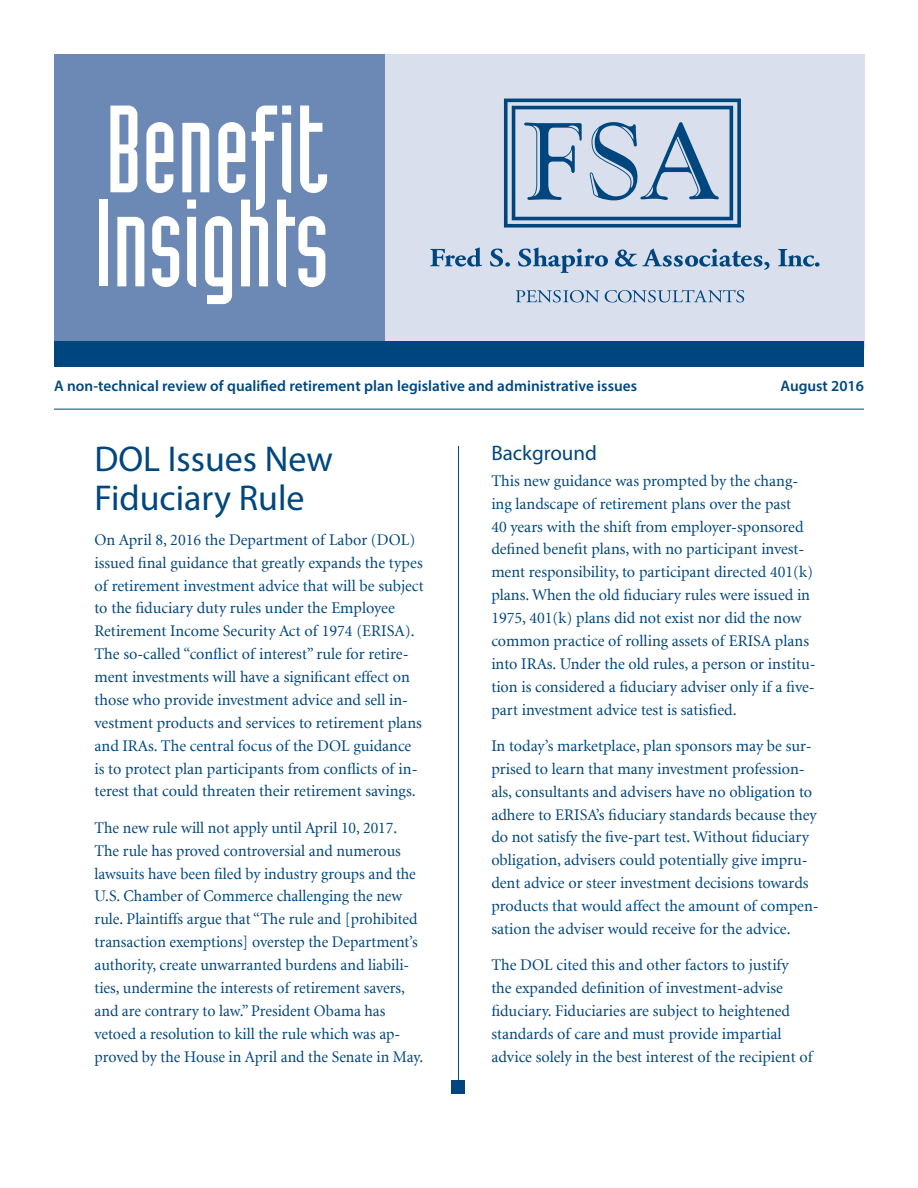
<style>
.page{position:relative;width:918px;height:1188px;background:#fff}
.page>*{position:absolute;margin:0;border:0;box-sizing:border-box;transform-origin:0 0}
.t1{font:121.5px/94.1px "Industria Solid";color:#fff}
.headline{font:36px/39px "Myriad Pro";color:#00467e}
.subhead{font:21px "Myriad Pro";color:#00467e}
.body{font:16.2px/22.8px "Minion";color:#00467e}
.t2{font:600 15.3px "Myriad Pro";letter-spacing:.005em;color:#00467e}
.s1{font-family:"Industria Solid A"}
</style>
<div class="page">
<hr style="left:458px;top:446px;width:1px;height:648px;background:#00467e">
<div style="left:452px;top:1080px;width:13px;height:14px;background:#00467e"></div>
<hr style="left:54px;top:409px;width:810px;height:1px;background:#00467e">
<div style="left:387px;top:56px;width:475px;height:291px;background:#d9dfec"></div>
<div style="left:54px;top:54px;width:331px;height:295px;background:#6b89b4"></div>
<div style="left:54px;top:341px;width:810px;height:25px;background:#00467e"></div>
<svg style="left:430px;top:248px;width:52px;height:19px"></svg>
<svg style="left:490px;top:249px;width:20px;height:18px"></svg>
<svg style="left:518px;top:248px;width:90px;height:25px"></svg>
<svg style="left:615px;top:249px;width:154px;height:21px"></svg>
<svg style="left:778px;top:249px;width:42px;height:18px"></svg>
<svg style="left:516px;top:290px;width:83px;height:12px"></svg>
<svg style="left:605px;top:290px;width:139px;height:12px"></svg>
<svg style="left:504px;top:99px;width:237px;height:129px"></svg>
<p class="t1" style="left:95px;top:102px;width:236px"><span class="s1">Benefit<br></span>Insights</p>
<p class="t2" style="left:54px;top:376px;width:585px">A non-technical review of qualified retirement plan legislative and administrative issues</p>
<p class="t2" style="left:781px;top:376px;width:85px">August 2016</p>
<p class="headline" style="left:94px;top:439px;width:240px">DOL Issues New<br>Fiduciary Rule</p>
<p class="body" style="left:94px;top:529px;width:331px">On April 8, 2016 the Department of Labor (DOL) issued final guidance that greatly expands the types of retirement investment advice that will be subject to the fiduciary duty rules under the Employee Retirement Income Security Act of 1974 (ERISA).<br>The so-called “conflict of interest” rule for retire&shy;ment investments will have a significant effect on those who provide investment advice and sell in&shy;vestment products and services to retirement plans and IRAs. The central focus of the DOL guidance is to protect plan participants from conflicts of in&shy;terest that could threaten their retirement savings.</p>
<p class="body" style="left:94px;top:817px;width:330px">The new rule will not apply until April 10, 2017.<br>The rule has proved controversial and numerous lawsuits have been filed by industry groups and the U.S. Chamber of Commerce challenging the new rule. Plaintiffs argue that “The rule and [prohibited transaction exemptions] overstep the Department’s authority, create unwarranted burdens and liabili&shy;ties, undermine the interests of retirement savers, and are contrary to law.” President Obama has vetoed a resolution to kill the rule which was ap&shy;proved by the House in April and the Senate in May.</p>
<p class="subhead" style="left:491px;top:440px;width:107px">Background</p>
<p class="body" style="left:491px;top:470px;width:326px">This new guidance was prompted by the chang&shy;ing landscape of retirement plans over the past<br>40 years with the shift from employer-sponsored defined benefit plans, with no participant invest&shy;ment responsibility, to participant directed 401(k) plans. When the old fiduciary rules were issued in 1975, 401(k) plans did not exist nor did the now common practice of rolling assets of ERISA plans into IRAs. Under the old rules, a person or institu&shy;tion is considered a fiduciary adviser only if a five&shy;part investment advice test is satisfied.</p>
<p class="body" style="left:491px;top:735px;width:329px">In today’s marketplace, plan sponsors may be sur&shy;prised to learn that many investment profession&shy;als, consultants and advisers have no obligation to adhere to ERISA’s fiduciary standards because they do not satisfy the five-part test. Without fiduciary obligation, advisers could potentially give impru&shy;dent advice or steer investment decisions towards products that would affect the amount of compen&shy;sation the adviser would receive for the advice.</p>
<p class="body" style="left:491px;top:954px;width:323px">The DOL cited this and other factors to justify the expanded definition of investment-advise fiduciary. Fiduciaries are subject to heightened standards of care and must provide impartial advice solely in the best interest of the recipient of</p>
</div>
